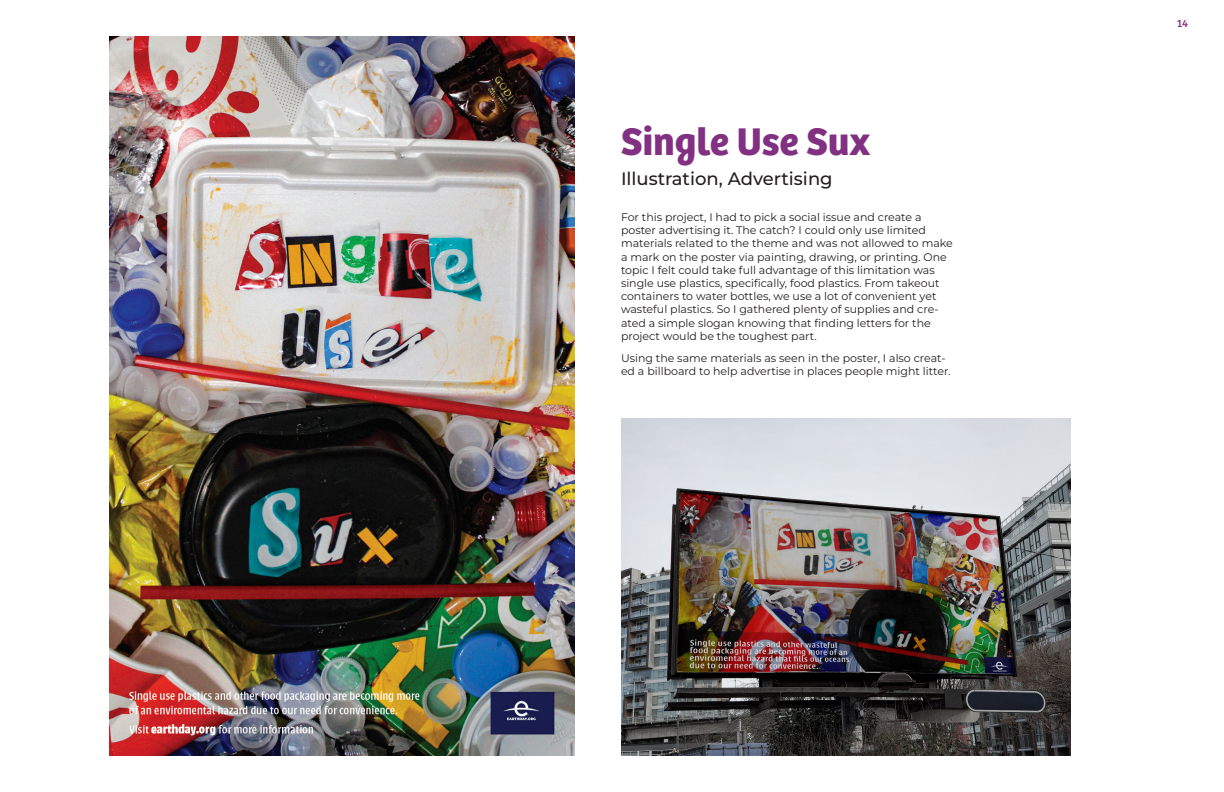
<style>
.page{position:relative;width:1224px;height:792px;background:#fff}
.page>*{position:absolute;margin:0;border:0;box-sizing:border-box;transform-origin:0 0}
.t1{font:700 40px "Bree";color:#823082}
.Sub_Header{font:500 18px "Montserrat";color:#231f20}
.Paragraph_Style_1{font:100 11px/13.2px "Montserrat";color:#231f20}
.t2{font:11px "Bree";color:#832e82}
</style>
<div class="page">
<img style="left:621px;top:418px;width:450px;height:338px">
<img style="left:109px;top:36px;width:465px;height:720px">
<p class="t1" style="left:621px;top:110px;width:250px">Single Use Sux</p>
<p class="Sub_Header" style="left:621px;top:167px;width:213px">Illustration, Advertising</p>
<p class="Paragraph_Style_1" style="left:621px;top:210px;width:333px">For this project, I had to pick a social issue and create a poster advertising it. The catch? I could only use limited materials related to the theme and was not allowed to make a mark on the poster via painting, drawing, or printing. One topic I felt could take full advantage of this limitation was single use plastics, specifically, food plastics. From takeout containers to water bottles, we use a lot of convenient yet wasteful plastics. So I gathered plenty of supplies and cre&shy;ated a simple slogan knowing that finding letters for the project would be the toughest part.</p>
<p class="Paragraph_Style_1" style="left:621px;top:351px;width:331px">Using the same materials as seen in the poster, I also creat&shy;ed a billboard to help advertise in places people might litter.</p>
<p class="t2" style="left:1177px;top:15px;width:12px">14</p>
</div>
